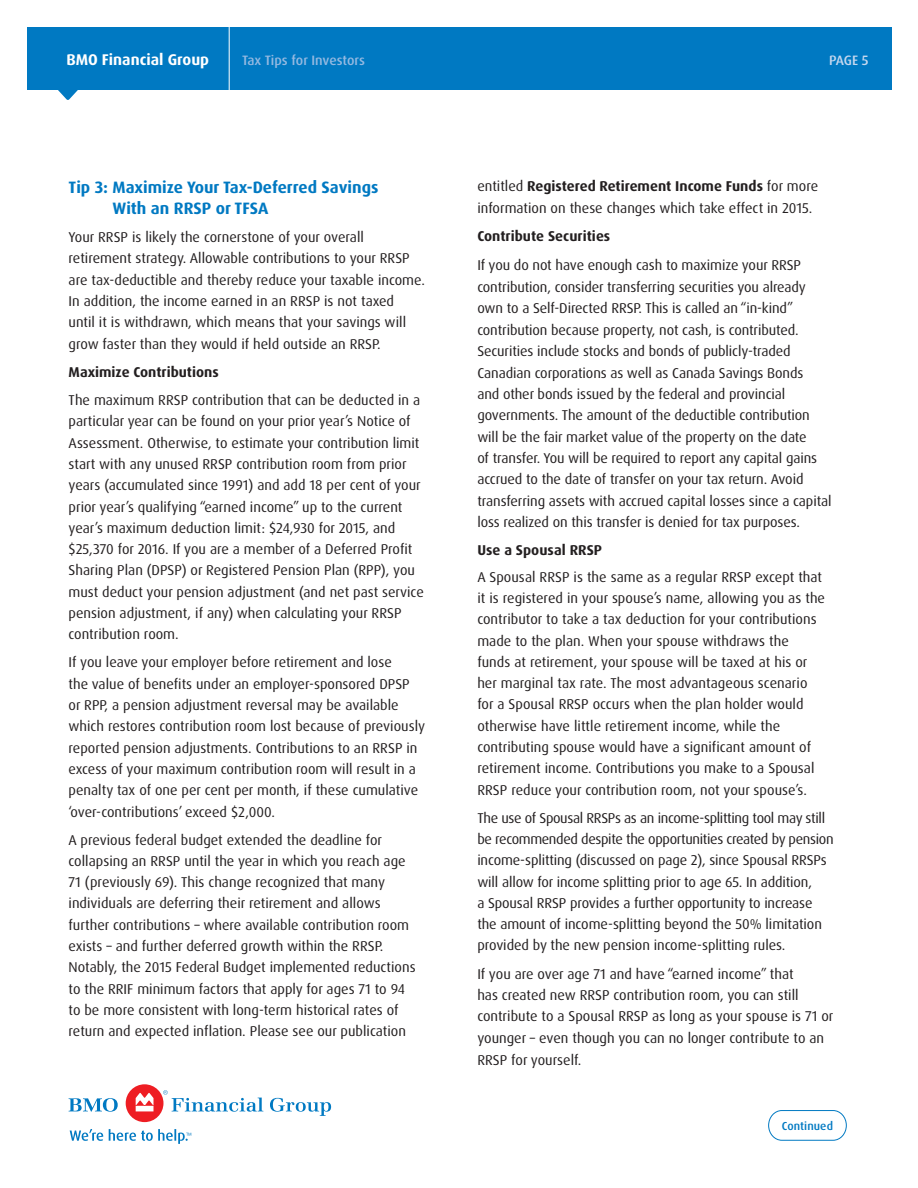
<style>
.page{position:relative;width:918px;height:1188px;background:#fff}
.page>*{position:absolute;margin:0;border:0;box-sizing:border-box;transform-origin:0 0}
.Heading_level_1{font:700 16.5px/21px "Dax Pro";color:#0079c2}
.t1{font:700 15.6px "Dax Pro";color:#fff}
.Body{font:14.25px/21.3px "Dax Pro";color:#231f20}
.Body-2{font:700 14.25px "Dax Pro";color:#231f20}
.SUB_HEAD_LEVEL_2{font:700 14.25px "Dax Pro";color:#231f20}
.t2{font:500 13.65px "Dax Pro";color:#94b9e1}
.t3{font:500 13.65px "Dax Pro";color:#c6d8ef}
.t4{font:500 11.55px "Dax Pro";letter-spacing:.01em;color:#0079c2}
.s1{font-weight:700}
</style>
<div class="page">
<div style="left:27px;top:28px;width:865px;height:62px;background:#0079c2"></div>
<svg style="left:58px;top:90px;width:20px;height:10px"></svg>
<hr style="left:229px;top:13px;width:1px;height:81px;background:#fff">
<svg style="left:69px;top:1098px;width:49px;height:14px"></svg>
<div style="left:126px;top:1084px;width:37px;height:38px;background:#ee1d23;border-radius:50%"></div>
<svg style="left:136px;top:1093px;width:18px;height:18px"></svg>
<svg style="left:163px;top:1090px;width:100px;height:22px"></svg>
<svg style="left:270px;top:1098px;width:61px;height:18px"></svg>
<svg style="left:70px;top:1129px;width:33px;height:12px"></svg>
<svg style="left:109px;top:1129px;width:82px;height:15px"></svg>
<svg style="left:768px;top:1110px;width:79px;height:31px"></svg>
<p class="t1" style="left:66px;top:50px;width:144px">BMO Financial Group</p>
<p class="t2" style="left:242px;top:52px;width:125px">Tax Tips for Investors</p>
<p class="t3" style="left:829px;top:52px;width:41px">PAGE 5</p>
<p class="Heading_level_1" style="left:112px;top:177px;width:267px;text-indent:-44px">Tip 3: Maximize Your Tax-Deferred Savings<br>With an RRSP or TFSA</p>
<p class="Body" style="left:69px;top:226px;width:358px">Your RRSP is likely the cornerstone of your overall retirement strategy. Allowable contributions to your RRSP are tax-deductible and thereby reduce your taxable income.<br>In addition, the income earned in an RRSP is not taxed<br>until it is withdrawn, which means that your savings will grow faster than they would if held outside an RRSP.</p>
<p class="Body-2" style="left:69px;top:363px;width:152px">Maximize Contributions</p>
<p class="Body" style="left:69px;top:390px;width:357px">The maximum RRSP contribution that can be deducted in a particular year can be found on your prior year’s Notice of Assessment. Otherwise, to estimate your contribution limit start with any unused RRSP contribution room from prior years (accumulated since 1991) and add 18 per cent of your prior year’s qualifying “earned income” up to the current year’s maximum deduction limit: $24,930 for 2015, and $25,370 for 2016. If you are a member of a Deferred Profit Sharing Plan (DPSP) or Registered Pension Plan (RPP), you must deduct your pension adjustment (and net past service pension adjustment, if any) when calculating your RRSP contribution room.</p>
<p class="Body" style="left:69px;top:652px;width:358px">If you leave your employer before retirement and lose<br>the value of benefits under an employer-sponsored DPSP or RPP, a pension adjustment reversal may be available which restores contribution room lost because of previously reported pension adjustments. Contributions to an RRSP in excess of your maximum contribution room will result in a penalty tax of one per cent per month, if these cumulative ‘over-contributions’ exceed $2,000.</p>
<p class="Body" style="left:69px;top:829px;width:349px">A previous federal budget extended the deadline for collapsing an RRSP until the year in which you reach age 71 (previously 69). This change recognized that many individuals are deferring their retirement and allows further contributions – where available contribution room exists – and further deferred growth within the RRSP.<br>Notably, the 2015 Federal Budget implemented reductions to the RRIF minimum factors that apply for ages 71 to 94 to be more consistent with long-term historical rates of return and expected inflation. Please see our publication</p>
<p class="Body" style="left:477px;top:175px;width:342px;line-height:21.8px">entitled <span class="s1">Registered Retirement Income Funds</span> for more information on these changes which take effect in 2015.</p>
<p class="Body-2" style="left:477px;top:227px;width:134px">Contribute Securities</p>
<p class="Body" style="left:477px;top:254px;width:356px">If you do not have enough cash to maximize your RRSP contribution, consider transferring securities you already own to a Self-Directed RRSP. This is called an “in-kind” contribution because property, not cash, is contributed.<br>Securities include stocks and bonds of publicly-traded Canadian corporations as well as Canada Savings Bonds<br>and other bonds issued by the federal and provincial governments. The amount of the deductible contribution will be the fair market value of the property on the date<br>of transfer. You will be required to report any capital gains accrued to the date of transfer on your tax return. Avoid transferring assets with accrued capital losses since a capital loss realized on this transfer is denied for tax purposes.</p>
<p class="SUB_HEAD_LEVEL_2" style="left:477px;top:541px;width:126px">Use a Spousal RRSP</p>
<p class="Body" style="left:477px;top:566px;width:349px">A Spousal RRSP is the same as a regular RRSP except that it is registered in your spouse’s name, allowing you as the contributor to take a tax deduction for your contributions made to the plan. When your spouse withdraws the funds at retirement, your spouse will be taxed at his or her marginal tax rate. The most advantageous scenario for a Spousal RRSP occurs when the plan holder would otherwise have little retirement income, while the contributing spouse would have a significant amount of retirement income. Contributions you make to a Spousal RRSP reduce your contribution room, not your spouse’s.</p>
<p class="Body" style="left:477px;top:807px;width:358px">The use of Spousal RRSPs as an income-splitting tool may still be recommended despite the opportunities created by pension income-splitting (discussed on page 2), since Spousal RRSPs will allow for income splitting prior to age 65. In addition,<br>a Spousal RRSP provides a further opportunity to increase the amount of income-splitting beyond the 50% limitation provided by the new pension income-splitting rules.</p>
<p class="Body" style="left:477px;top:963px;width:358px">If you are over age 71 and have “earned income” that<br>has created new RRSP contribution room, you can still contribute to a Spousal RRSP as long as your spouse is 71 or younger – even though you can no longer contribute to an RRSP for yourself.</p>
<p class="t4" style="left:782px;top:1119px;width:53px">Continued</p>
</div>
